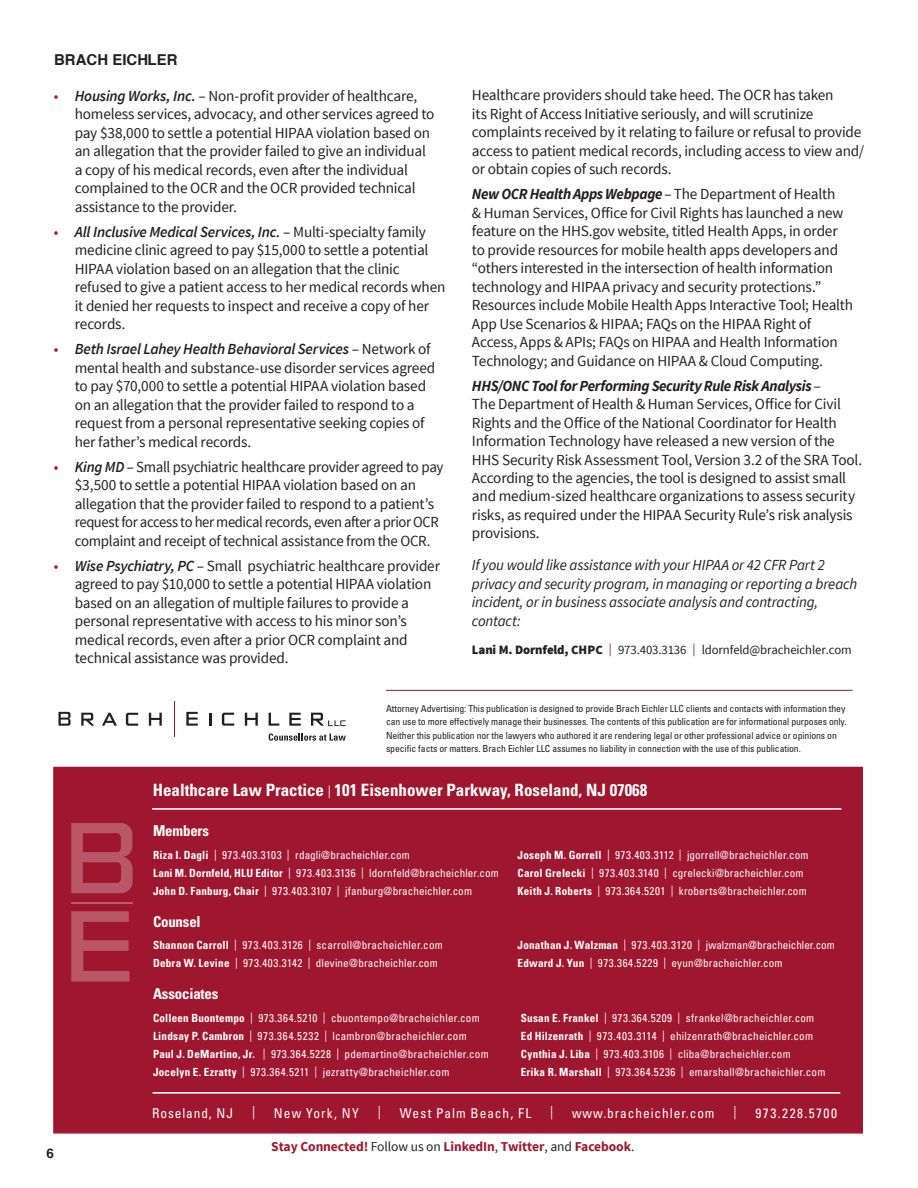
<style>
.page{position:relative;width:918px;height:1188px;background:#fff}
.page>*{position:absolute;margin:0;border:0;box-sizing:border-box;transform-origin:0 0}
.t1{font:700 condensed 16.95px "Univers LT Std";color:#fff}
.FOR_MORE_INFORMATI{font:15.3px/18.5px "Source Sans Pro";letter-spacing:-.015em;color:#231f20}
.FOR_MORE_INFORMATI-2{font:italic 15.3px/18.5px "Source Sans Pro";letter-spacing:-.01em;color:#231f20}
.Back_Page_Listing_He{font:700 condensed 15px "Univers LT Std";letter-spacing:-.01em;color:#fff}
.t2{font:700 15px "Swansea";color:#231f20}
.t3{font:condensed 13.5px "Univers LT Std";letter-spacing:.07em;color:#fff}
.t4{font:700 13.5px "Source Sans Pro";letter-spacing:-.005em;color:#9f172e}
.t5{font:condensed 13.5px "Univers LT Std";letter-spacing:.115em;color:#fff}
.t6{font:condensed 13.5px "Univers LT Std";letter-spacing:.07em;color:#fff;scale:.93 1}
.Page_Numbers_9_13_65{font:700 13.5px "Swansea";color:#231f20}
.FOR_MORE_INFORMATI-3{font:12.75px "Source Sans Pro";letter-spacing:-.01em;color:#231f20}
.Back_Page_Contacts{font:condensed 11.25px/18px "Univers LT Std";letter-spacing:.02em;color:#fff}
.Back_Page_Paragraph{font:condensed 9.75px/13.5px "Univers LT Std";letter-spacing:-.01em;color:#231f20}
.s1{color:#9f172e}
.s2{font-weight:600;font-style:italic}
.s3{font-weight:700;font-style:italic}
.s4{font-weight:900}
.s5{font-weight:400;font-size:12.75px}
.s6{font-weight:700}
.s7{font-weight:400;color:#231f20}
</style>
<div class="page">
<div style="left:53px;top:767px;width:810px;height:367px;background:#9f172e;border:2px solid #9f172e"></div>
<svg style="left:58px;top:712px;width:13px;height:14px"></svg>
<svg style="left:81px;top:713px;width:13px;height:13px"></svg>
<svg style="left:102px;top:713px;width:15px;height:13px"></svg>
<svg style="left:149px;top:713px;width:13px;height:13px"></svg>
<svg style="left:209px;top:713px;width:2px;height:13px"></svg>
<svg style="left:245px;top:713px;width:13px;height:13px"></svg>
<svg style="left:269px;top:713px;width:10px;height:13px"></svg>
<svg style="left:289px;top:713px;width:12px;height:13px"></svg>
<svg style="left:126px;top:713px;width:12px;height:13px"></svg>
<svg style="left:222px;top:713px;width:12px;height:13px"></svg>
<svg style="left:186px;top:712px;width:12px;height:14px"></svg>
<hr style="left:174px;top:701px;width:1px;height:36px;background:#9f172e">
<svg style="left:311px;top:713px;width:35px;height:13px"></svg>
<svg style="left:269px;top:733px;width:77px;height:8px"></svg>
<hr style="left:386px;top:690px;width:467px;height:1px;background:#9f172e">
<hr style="left:153px;top:1092px;width:687px;height:2px;background:#fff">
<hr style="left:152px;top:808px;width:689px;height:2px;background:#fff">
<svg style="left:71px;top:911px;width:58px;height:71px"></svg>
<svg style="left:71px;top:823px;width:62px;height:70px"></svg>
<hr style="left:71px;top:902px;width:62px;height:1px;background:#fff">
<p class="t2" style="left:54px;top:51px;width:125px">BRACH EICHLER</p>
<p class="FOR_MORE_INFORMATI" style="left:75px;top:87px;width:361px;text-indent:-21px"><span class="s1">•</span> <span class="s2">Housing Works, Inc.</span> – Non-profit provider of healthcare, homeless services, advocacy, and other services agreed to pay $38,000 to settle a potential HIPAA violation based on an allegation that the provider failed to give an individual a copy of his medical records, even after the individual complained to the OCR and the OCR provided technical assistance to the provider.</p>
<p class="FOR_MORE_INFORMATI" style="left:75px;top:223px;width:372px;text-indent:-21px"><span class="s1">•</span> <span class="s2">All Inclusive Medical Services, Inc.</span> – Multi-specialty family medicine clinic agreed to pay $15,000 to settle a potential HIPAA violation based on an allegation that the clinic refused to give a patient access to her medical records when it denied her requests to inspect and receive a copy of her records.</p>
<p class="FOR_MORE_INFORMATI" style="left:75px;top:340px;width:362px;text-indent:-21px"><span class="s1">•</span> <span class="s2">Beth Israel Lahey Health Behavioral Services</span> – Network of mental health and substance-use disorder services agreed to pay $70,000 to settle a potential HIPAA violation based on an allegation that the provider failed to respond to a request from a personal representative seeking copies of her father’s medical records.</p>
<p class="FOR_MORE_INFORMATI" style="left:75px;top:458px;width:370px;text-indent:-21px"><span class="s1">•</span> <span class="s2">King MD</span> – Small psychiatric healthcare provider agreed to pay $3,500 to settle a potential HIPAA violation based on an allegation that the provider failed to respond to a patient’s request for access to her medical records, even after a prior OCR complaint and receipt of technical assistance from the OCR.</p>
<p class="FOR_MORE_INFORMATI" style="left:75px;top:557px;width:367px;text-indent:-21px"><span class="s1">•</span> <span class="s2">Wise Psychiatry, PC</span> – Small psychiatric healthcare provider agreed to pay $10,000 to settle a potential HIPAA violation based on an allegation of multiple failures to provide a personal representative with access to his minor son’s medical records, even after a prior OCR complaint and technical assistance was provided.</p>
<p class="FOR_MORE_INFORMATI" style="left:472px;top:86px;width:394px">Healthcare providers should take heed. The OCR has taken<br>its Right of Access Initiative seriously, and will scrutinize complaints received by it relating to failure or refusal to provide access to patient medical records, including access to view and/ or obtain copies of such records.</p>
<p class="FOR_MORE_INFORMATI" style="left:472px;top:185px;width:383px"><span class="s3">New OCR Health Apps Webpage</span> – The Department of Health<br>&amp; Human Services, Office for Civil Rights has launched a new feature on the HHS.gov website, titled Health Apps, in order to provide resources for mobile health apps developers and “others interested in the intersection of health information technology and HIPAA privacy and security protections.” Resources include Mobile Health Apps Interactive Tool; Health App Use Scenarios &amp; HIPAA; FAQs on the HIPAA Right of Access, Apps &amp; APIs; FAQs on HIPAA and Health Information Technology; and Guidance on HIPAA &amp; Cloud Computing.</p>
<p class="FOR_MORE_INFORMATI" style="left:472px;top:377px;width:392px"><span class="s3">HHS/ONC Tool for Performing Security Rule Risk Analysis</span> –<br>The Department of Health &amp; Human Services, Office for Civil Rights and the Office of the National Coordinator for Health Information Technology have released a new version of the HHS Security Risk Assessment Tool, Version 3.2 of the SRA Tool.<br>According to the agencies, the tool is designed to assist small and medium-sized healthcare organizations to assess security risks, as required under the HIPAA Security Rule’s risk analysis provisions.</p>
<p class="FOR_MORE_INFORMATI-2" style="left:472px;top:556px;width:387px">If you would like assistance with your HIPAA or 42 CFR Part 2 privacy and security program, in managing or reporting a breach incident, or in business associate analysis and contracting, contact:</p>
<p class="FOR_MORE_INFORMATI-3" style="left:472px;top:642px;width:381px"><span class="s4">Lani M. Dornfeld, CHPC</span> <span class="s1">|</span> 973.403.3136 <span class="s1">|</span> ldornfeld@bracheichler.com</p>
<p class="Back_Page_Paragraph" style="left:386px;top:701px;width:462px">Attorney Advertising: This publication is designed to provide Brach Eichler LLC clients and contacts with information they can use to more effectively manage their businesses. The contents of this publication are for informational purposes only.<br>Neither this publication nor the lawyers who authored it are rendering legal or other professional advice or opinions on specific facts or matters. Brach Eichler LLC assumes no liability in connection with the use of this publication.</p>
<p class="t1" style="left:153px;top:779px;width:496px">Healthcare Law Practice <span class="s5">|</span> 101 Eisenhower Parkway, Roseland, NJ 07068</p>
<p class="Back_Page_Listing_He" style="left:153px;top:822px;width:58px">Members</p>
<p class="Back_Page_Contacts" style="left:153px;top:846px;width:348px"><span class="s6">Riza I. Dagli</span> | 973.403.3103 | rdagli@bracheichler.com<br><span class="s6">Lani M. Dornfeld, HLU Editor</span> | 973.403.3136 | ldornfeld@bracheichler.com<br><span class="s6">John D. Fanburg, Chair</span> | 973.403.3107 | jfanburg@bracheichler.com</p>
<p class="Back_Page_Contacts" style="left:518px;top:846px;width:292px"><span class="s6">Joseph M. Gorrell</span> | 973.403.3112 | jgorrell@bracheichler.com<br><span class="s6">Carol Grelecki</span> | 973.403.3140 | cgrelecki@bracheichler.com<br><span class="s6">Keith J. Roberts</span> | 973.364.5201 | kroberts@bracheichler.com</p>
<p class="Back_Page_Listing_He" style="left:153px;top:912px;width:49px">Counsel</p>
<p class="Back_Page_Contacts" style="left:153px;top:936px;width:291px"><span class="s6">Shannon Carroll</span> | 973.403.3126 | scarroll@bracheichler.com<br><span class="s6">Debra W. Levine</span> | 973.403.3142 | dlevine@bracheichler.com</p>
<p class="Back_Page_Contacts" style="left:518px;top:936px;width:319px"><span class="s6">Jonathan J. Walzman</span> | 973.403.3120 | jwalzman@bracheichler.com<br><span class="s6">Edward J. Yun</span> | 973.364.5229 | eyun@bracheichler.com</p>
<p class="Back_Page_Listing_He" style="left:153px;top:985px;width:67px">Associates</p>
<p class="Back_Page_Contacts" style="left:153px;top:1009px;width:328px"><span class="s6">Colleen Buontempo</span> | 973.364.5210 | cbuontempo@bracheichler.com<br><span class="s6">Lindsay P. Cambron</span> | 973.364.5232 | lcambron@bracheichler.com</p>
<p class="Back_Page_Contacts" style="left:153px;top:1045px;width:337px"><span class="s6">Paul J. DeMartino, Jr.</span> | 973.364.5228 | pdemartino@bracheichler.com<br><span class="s6">Jocelyn E. Ezratty</span> | 973.364.5211 | jezratty@bracheichler.com</p>
<p class="Back_Page_Contacts" style="left:521px;top:1009px;width:295px"><span class="s6">Susan E. Frankel</span> | 973.364.5209 | sfrankel@bracheichler.com<br><span class="s6">Ed Hilzenrath</span> | 973.403.3114 | ehilzenrath@bracheichler.com</p>
<p class="Back_Page_Contacts" style="left:521px;top:1045px;width:272px"><span class="s6">Cynthia J. Liba</span> | 973.403.3106 | cliba@bracheichler.com</p>
<p class="Back_Page_Contacts" style="left:521px;top:1063px;width:306px"><span class="s6">Erika R. Marshall</span> | 973.364.5236 | emarshall@bracheichler.com</p>
<p class="Page_Numbers_9_13_65" style="left:46px;top:1145px;width:9px">6</p>
<p class="t3" style="left:152px;top:1105px;width:82px">Roseland, NJ</p>
<p class="t6" style="left:252px;top:1103px;width:5px">|</p>
<p class="t3" style="left:274px;top:1105px;width:86px">New York, NY</p>
<p class="t6" style="left:378px;top:1103px;width:5px">|</p>
<p class="t3" style="left:400px;top:1105px;width:133px">West Palm Beach, FL</p>
<p class="t6" style="left:550px;top:1103px;width:5px">|</p>
<p class="t3" style="left:572px;top:1105px;width:144px">www.bracheichler.com</p>
<p class="t6" style="left:734px;top:1103px;width:5px">|</p>
<p class="t5" style="left:756px;top:1105px;width:83px">973.228.5700</p>
<p class="t4" style="left:271px;top:1138px;width:365px">Stay Connected! <span class="s7">Follow us on</span> LinkedIn<span class="s7">,</span> Twitter<span class="s7">, and</span> Facebook<span class="s7">.</span></p>
</div>
